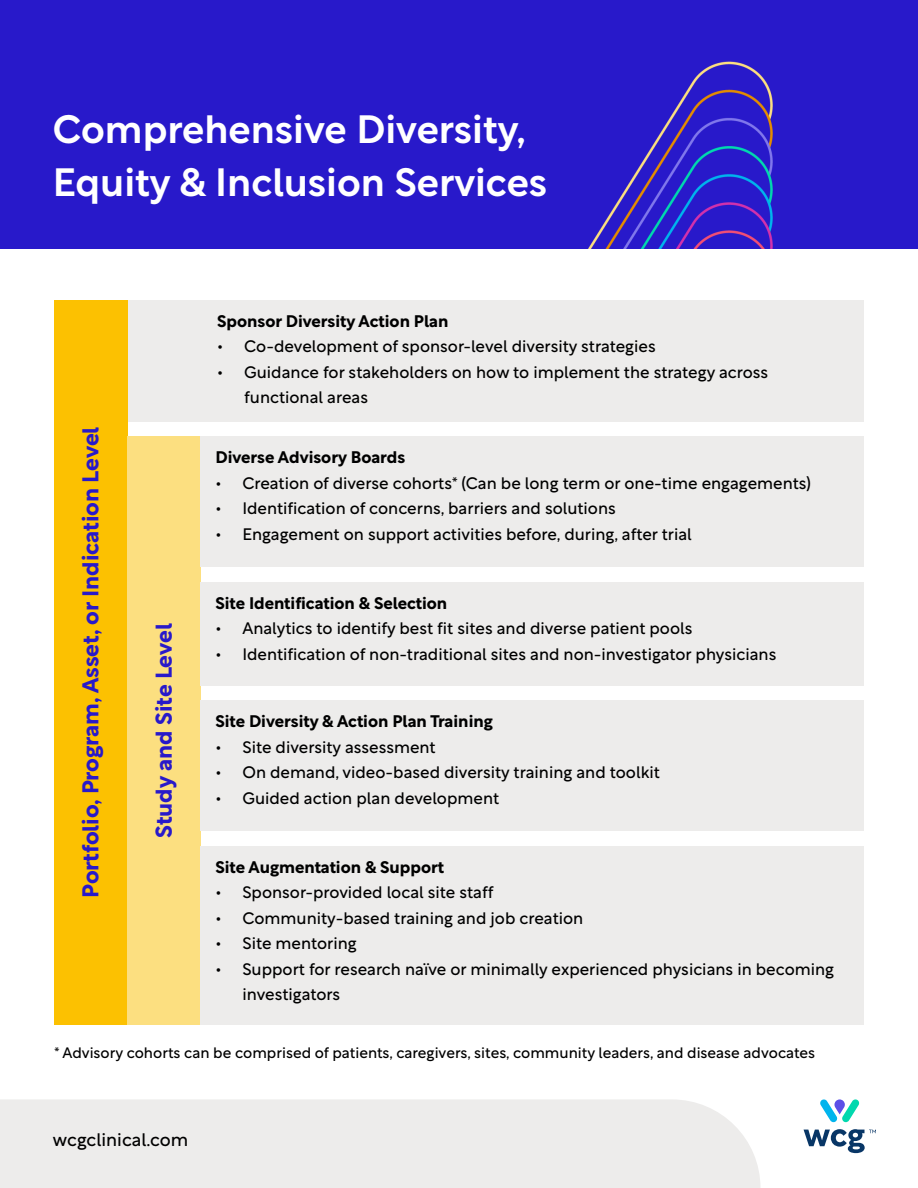
<style>
.page{position:relative;width:918px;height:1188px;background:#fff}
.page>*{position:absolute;margin:0;border:0;box-sizing:border-box;transform-origin:0 0}
.t1{font:500 39px/52.5px "Rotunda";color:#fff}
.t2{font:700 22.5px "Rotunda";color:#2819ca}
.t3{font:18px "Rotunda";color:#000}
.t4{font:16.5px/25.5px "Rotunda";color:#000}
.t5{font:700 16.5px "Rotunda";color:#000}
.t6{font:15px "Rotunda";color:#000}
</style>
<div class="page">
<div style="left:0;top:0;width:918px;height:249px;background:#2819ca"></div>
<img style="left:588px;top:61px;width:185px;height:188px">
<div style="left:0;top:1099px;width:760px;height:89px;background:#edeceb"></div>
<svg style="left:820px;top:1099px;width:40px;height:23px"></svg>
<svg style="left:804px;top:1129px;width:72px;height:24px"></svg>
<div style="left:127px;top:300px;width:737px;height:122px;background:#edeceb"></div>
<div style="left:54px;top:300px;width:73px;height:725px;background:#fcc101"></div>
<div style="left:127px;top:436px;width:73px;height:589px;background:#fcdf80"></div>
<div style="left:200px;top:436px;width:664px;height:131px;background:#edeceb"></div>
<div style="left:200px;top:582px;width:664px;height:104px;background:#edeceb"></div>
<div style="left:200px;top:701px;width:664px;height:130px;background:#edeceb"></div>
<div style="left:200px;top:846px;width:664px;height:179px;background:#edeceb"></div>
<p class="t1" style="left:53px;top:99px;width:496px">Comprehensive Diversity,<br>Equity &amp; Inclusion Services</p>
<p class="t2" style="left:71px;top:898px;width:473px;rotate:-90deg">Portfolio, Program, Asset, or Indication Level</p>
<p class="t2" style="left:144px;top:838px;width:216px;rotate:-90deg">Study and Site Level</p>
<p class="t5" style="left:217px;top:307px;width:233px">Sponsor Diversity Action Plan</p>
<p class="t4" style="left:217px;top:332px;width:440px">• Co-development of sponsor-level diversity strategies</p>
<p class="t4" style="left:244px;top:357px;width:526px;text-indent:-27px">• Guidance for stakeholders on how to implement the strategy across functional areas</p>
<p class="t5" style="left:215px;top:443px;width:191px">Diverse Advisory Boards</p>
<p class="t4" style="left:215px;top:468px;width:597px">• Creation of diverse cohorts* (Can be long term or one-time engagements)</p>
<p class="t4" style="left:215px;top:494px;width:402px">• Identification of concerns, barriers and solutions</p>
<p class="t4" style="left:215px;top:519px;width:478px">• Engagement on support activities before, during, after trial</p>
<p class="t5" style="left:215px;top:589px;width:233px">Site Identification &amp; Selection</p>
<p class="t4" style="left:215px;top:614px;width:479px">• Analytics to identify best fit sites and diverse patient pools</p>
<p class="t4" style="left:215px;top:639px;width:563px">• Identification of non-traditional sites and non-investigator physicians</p>
<p class="t5" style="left:215px;top:707px;width:279px">Site Diversity &amp; Action Plan Training</p>
<p class="t4" style="left:215px;top:733px;width:222px">• Site diversity assessment</p>
<p class="t4" style="left:215px;top:758px;width:446px">• On demand, video-based diversity training and toolkit</p>
<p class="t4" style="left:215px;top:784px;width:285px">• Guided action plan development</p>
<p class="t5" style="left:215px;top:853px;width:230px">Site Augmentation &amp; Support</p>
<p class="t4" style="left:215px;top:878px;width:280px">• Sponsor-provided local site staff</p>
<p class="t4" style="left:215px;top:904px;width:369px">• Community-based training and job creation</p>
<p class="t4" style="left:215px;top:929px;width:143px">• Site mentoring</p>
<p class="t4" style="left:242px;top:955px;width:593px;text-indent:-27px">• Support for research naïve or minimally experienced physicians in becoming investigators</p>
<p class="t6" style="left:54px;top:1039px;width:763px">* Advisory cohorts can be comprised of patients, caregivers, sites, community leaders, and disease advocates</p>
<p class="t3" style="left:53px;top:1124px;width:137px">wcgclinical.com</p>
</div>
